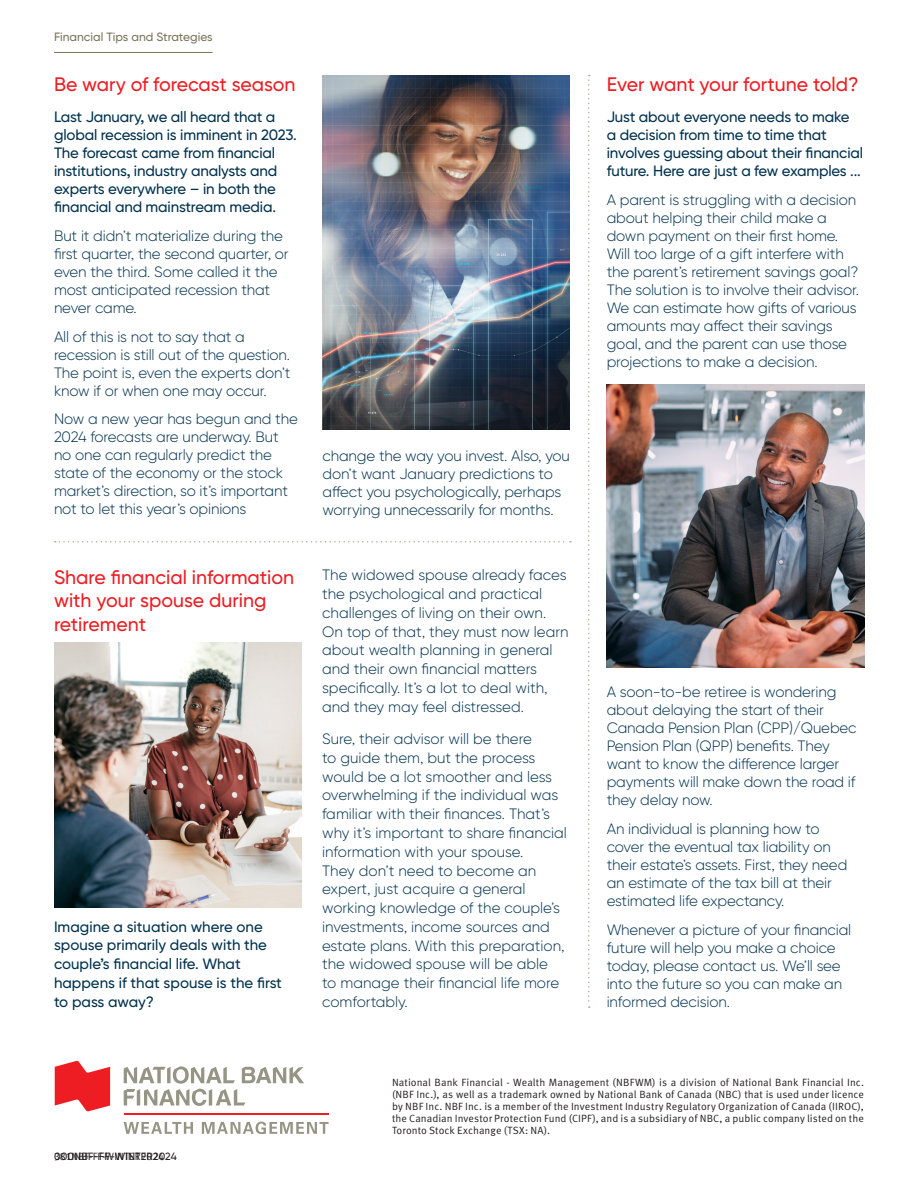
<style>
.page{position:relative;width:918px;height:1188px;background:#fff}
.page>*{position:absolute;margin:0;border:0;box-sizing:border-box;transform-origin:0 0}
.t1{font:500 19.5px/23.4px "Gilroy BN";color:#ee1d23}
.t2{font:300 15px/18px "Gilroy BN";letter-spacing:-.01em;color:#00314d}
.t3{font:500 15px/18px "Gilroy BN";letter-spacing:-.01em;color:#00314d}
.t4{font:500 12px "Gilroy BN";color:#78755b}
.t5{font:10.5px/12px "Meta Pro Norm";letter-spacing:.005em;color:#231f20;text-align:justify}
.t6{font:10.5px "Meta Normal LF";letter-spacing:.01em;color:#231f20}
.t7{font:500 10.5px "Gilroy BN";letter-spacing:.005em;color:#231f20}
</style>
<div class="page">
<svg style="left:55px;top:1061px;width:55px;height:50px"></svg>
<svg style="left:124px;top:1122px;width:69px;height:12px"></svg>
<svg style="left:202px;top:1122px;width:127px;height:12px"></svg>
<hr style="left:124px;top:1113px;width:205px;height:1px;background:#ee1d23">
<svg style="left:124px;top:1066px;width:180px;height:40px"></svg>
<hr style="left:54px;top:52px;width:159px;height:1px;background:#78755b">
<hr style="left:917px;top:0;width:1px;height:226px;background:#ee1d23">
<svg style="left:55px;top:541px;width:516px;height:2px"></svg>
<svg style="left:588px;top:75px;width:2px;height:933px"></svg>
<img style="left:322px;top:75px;width:248px;height:355px">
<img style="left:607px;top:384px;width:258px;height:284px">
<img style="left:54px;top:643px;width:248px;height:265px">
<p class="t4" style="left:54px;top:30px;width:160px">Financial Tips and Strategies</p>
<p class="t1" style="left:54px;top:72px;width:243px">Be wary of forecast season</p>
<p class="t3" style="left:54px;top:108px;width:244px">Last January, we all heard that a global recession is imminent in 2023.<br>The forecast came from financial institutions, industry analysts and experts everywhere – in both the financial and mainstream media.</p>
<p class="t2" style="left:54px;top:226px;width:236px">But it didn’t materialize during the first quarter, the second quarter, or even the third. Some called it the most anticipated recession that never came.</p>
<p class="t2" style="left:54px;top:327px;width:238px">All of this is not to say that a recession is still out of the question.<br>The point is, even the experts don’t know if or when one may occur.</p>
<p class="t2" style="left:54px;top:410px;width:245px">Now a new year has begun and the<br>2024 forecasts are underway. But no one can regularly predict the state of the economy or the stock market’s direction, so it’s important not to let this year’s opinions</p>
<p class="t1" style="left:54px;top:565px;width:242px">Share financial information with your spouse during retirement</p>
<p class="t3" style="left:54px;top:917px;width:229px;line-height:18.9px">Imagine a situation where one spouse primarily deals with the couple’s financial life. What happens if that spouse is the first to pass away?</p>
<p class="t2" style="left:322px;top:447px;width:249px">change the way you invest. Also, you don’t want January predictions to affect you psychologically, perhaps worrying unnecessarily for months.</p>
<p class="t2" style="left:322px;top:566px;width:248px;line-height:18.8px">The widowed spouse already faces the psychological and practical challenges of living on their own.<br>On top of that, they must now learn about wealth planning in general and their own financial matters specifically. It’s a lot to deal with, and they may feel distressed.</p>
<p class="t2" style="left:322px;top:729px;width:246px;line-height:18.8px">Sure, their advisor will be there<br>to guide them, but the process would be a lot smoother and less overwhelming if the individual was familiar with their finances. That’s why it’s important to share financial information with your spouse.<br>They don’t need to become an expert, just acquire a general working knowledge of the couple’s investments, income sources and estate plans. With this preparation, the widowed spouse will be able<br>to manage their financial life more comfortably.</p>
<p class="t1" style="left:607px;top:72px;width:253px">Ever want your fortune told?</p>
<p class="t3" style="left:607px;top:108px;width:258px">Just about everyone needs to make<br>a decision from time to time that involves guessing about their financial future. Here are just a few examples ...</p>
<p class="t2" style="left:607px;top:190px;width:254px">A parent is struggling with a decision about helping their child make a down payment on their first home.<br>Will too large of a gift interfere with the parent’s retirement savings goal?<br>The solution is to involve their advisor.<br>We can estimate how gifts of various amounts may affect their savings goal, and the parent can use those projections to make a decision.</p>
<p class="t2" style="left:607px;top:683px;width:251px">A soon-to-be retiree is wondering about delaying the start of their<br>Canada Pension Plan (CPP)/Quebec<br>Pension Plan (QPP) benefits. They want to know the difference larger payments will make down the road if they delay now.</p>
<p class="t2" style="left:607px;top:820px;width:242px">An individual is planning how to cover the eventual tax liability on their estate’s assets. First, they need an estimate of the tax bill at their estimated life expectancy.</p>
<p class="t2" style="left:607px;top:921px;width:246px">Whenever a picture of your financial future will help you make a choice today, please contact us. We’ll see into the future so you can make an informed decision.</p>
<p class="t7" style="left:54px;top:1150px;width:124px">000NBF-FF-WINTER 024</p>
<p class="t6" style="left:54px;top:1151px;width:111px">381NBF-FF-WINTER2024</p>
<p class="t5" style="left:392px;top:1075px;width:473px">National Bank Financial - Wealth Management (NBFWM) is a division of National Bank Financial Inc. (NBF Inc.), as well as a trademark owned by National Bank of Canada (NBC) that is used under licence by NBF Inc. NBF Inc. is a member of the Investment Industry Regulatory Organization of Canada (IIROC), the Canadian Investor Protection Fund (CIPF), and is a subsidiary of NBC, a public company listed on the Toronto Stock Exchange (TSX: NA).</p>
</div>
